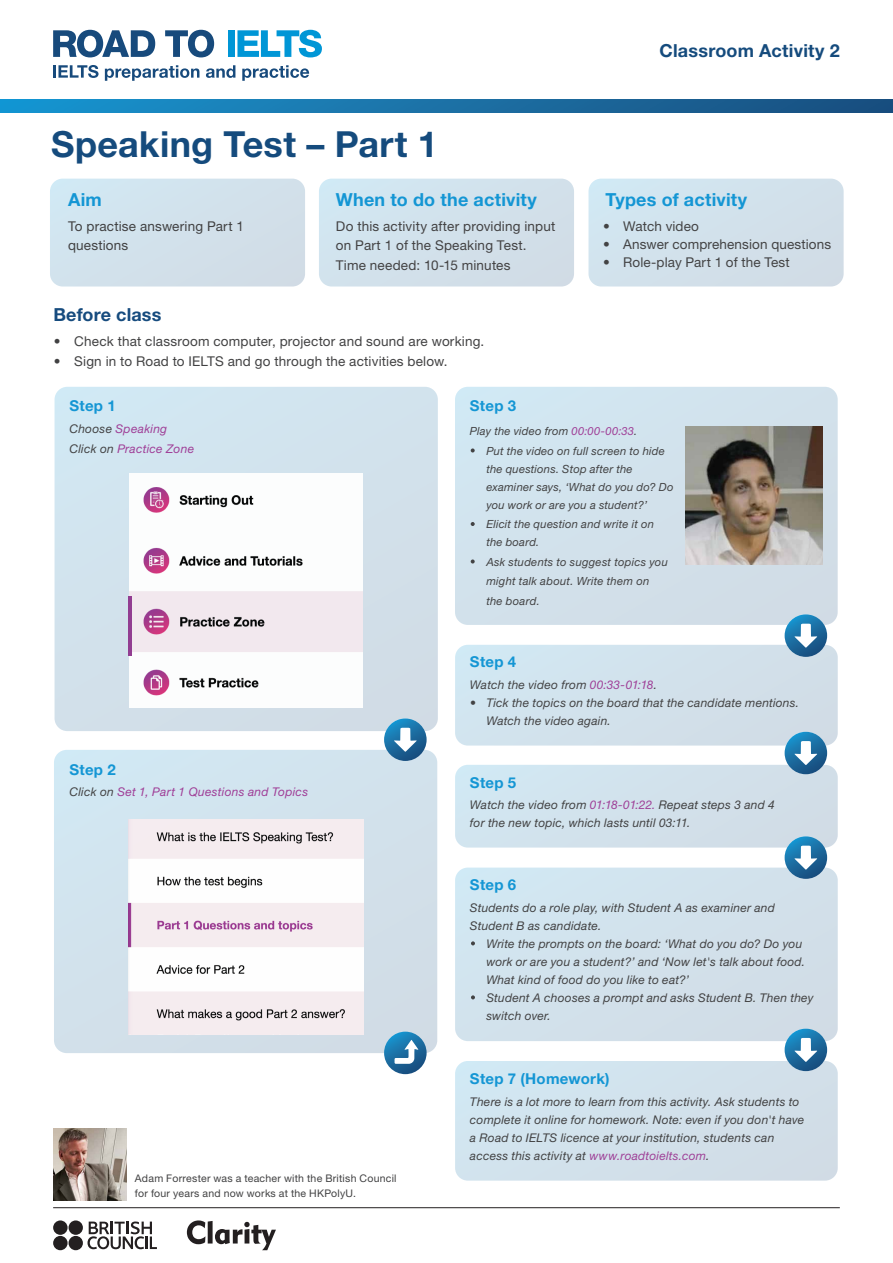
<style>
.page{position:relative;width:893px;height:1263px;background:#fff}
.page>*{position:absolute;margin:0;border:0;box-sizing:border-box;transform-origin:0 0}
.t1{font:700 36px "Helvetica Neue LT Std";letter-spacing:.01em;color:#154b7d}
.t2{font:700 18px "Helvetica Neue LT Std";letter-spacing:.01em;color:#1496d4}
.t3{font:700 18px "Helvetica Neue LT Std";letter-spacing:.01em;color:#154b7d}
.t4{font:700 18px "Helvetica Neue LT Std";letter-spacing:.005em;color:#164b7e}
.t5{font:700 15px "Helvetica Neue LT Std";letter-spacing:.02em;color:#1496d4}
.t6{font:13.5px "Helvetica Neue LT Std";letter-spacing:.015em;color:#424243}
.t7{font:13.5px/19.5px "Helvetica Neue LT Std";letter-spacing:.015em;color:#434243}
.t8{font:13.5px "Helvetica Neue LT Std";letter-spacing:.01em;color:#434344}
.t9{font:13.5px/19.5px "Helvetica Neue LT Std";letter-spacing:.015em;color:#414142}
.t10{font:italic 12px/18px "Helvetica Neue LT Std";letter-spacing:.015em;color:#424243}
.t11{font:italic 12px/19.5px "Helvetica Neue LT Std";letter-spacing:.02em;color:#434344}
.t12{font:italic 12px "Helvetica Neue LT Std";letter-spacing:.02em;color:#9f3e97}
.t13{font:italic 11.25px/18px "Helvetica Neue LT Std";letter-spacing:.02em;color:#424243}
.t14{font:10.5px/15px "Helvetica Neue LT Std";letter-spacing:.02em;color:#414142}
.s1{color:#9f3f97}
.s2{color:#9f3e97}
.s3{color:#434344}
.s4{color:#9f4198}
.s5{font-style:normal}
.s6{color:#9f4298}
</style>
<div class="page">
<svg style="left:0;top:100px;width:893px;height:13px;background:#1971a6"></svg>
<hr style="left:53px;top:1207px;width:787px;height:1px;background:#231f20">
<svg style="left:53px;top:65px;width:46px;height:13px"></svg>
<svg style="left:105px;top:65px;width:94px;height:16px"></svg>
<svg style="left:206px;top:65px;width:29px;height:13px"></svg>
<svg style="left:242px;top:65px;width:67px;height:16px"></svg>
<svg style="left:53px;top:30px;width:102px;height:27px"></svg>
<svg style="left:165px;top:30px;width:49px;height:27px"></svg>
<div style="left:228px;top:30px;width:7px;height:27px;background:#0096d6"></div>
<svg style="left:237px;top:30px;width:85px;height:27px"></svg>
<svg style="left:187px;top:1220px;width:89px;height:30px"></svg>
<svg style="left:88px;top:1221px;width:69px;height:28px"></svg>
<div style="left:53px;top:1220px;width:15px;height:15px;background:#231f20;border-radius:50%"></div>
<div style="left:69px;top:1220px;width:14px;height:15px;background:#231f20;border-radius:50%"></div>
<div style="left:53px;top:1236px;width:15px;height:14px;background:#231f20;border-radius:50%"></div>
<div style="left:69px;top:1236px;width:14px;height:14px;background:#231f20;border-radius:50%"></div>
<div style="left:455px;top:1061px;width:383px;height:120px;background:#d2e1eb;border-radius:13px"></div>
<div style="left:50px;top:179px;width:255px;height:107px;background:#d2e1eb;border-radius:13px"></div>
<div style="left:319px;top:179px;width:255px;height:107px;background:#d2e1eb;border-radius:13px"></div>
<div style="left:588px;top:179px;width:256px;height:107px;background:#d2e1eb;border-radius:13px"></div>
<div style="left:455px;top:645px;width:383px;height:101px;background:#d2e1eb;border-radius:13px"></div>
<div style="left:55px;top:387px;width:383px;height:344px;background:#d2e2ed;border-radius:13px"></div>
<div style="left:455px;top:867px;width:383px;height:174px;background:#d2e1eb;border-radius:13px"></div>
<div style="left:455px;top:765px;width:383px;height:83px;background:#d2e1eb;border-radius:13px"></div>
<svg style="left:785px;top:732px;width:42px;height:42px"></svg>
<img style="left:129px;top:474px;width:234px;height:234px">
<div style="left:54px;top:750px;width:383px;height:303px;background:#d2e2ed;border-radius:13px"></div>
<svg style="left:384px;top:1032px;width:43px;height:42px"></svg>
<svg style="left:395px;top:1040px;width:23px;height:24px"></svg>
<div style="left:455px;top:387px;width:383px;height:238px;background:#d2e2ec;border-radius:13px"></div>
<svg style="left:785px;top:614px;width:42px;height:43px"></svg>
<img style="left:54px;top:1128px;width:72px;height:72px">
<hr style="left:129px;top:596px;width:3px;height:60px;background:#923d91">
<img style="left:129px;top:819px;width:234px;height:215px">
<img style="left:685px;top:427px;width:137px;height:137px">
<svg style="left:785px;top:836px;width:42px;height:43px"></svg>
<svg style="left:384px;top:718px;width:43px;height:43px"></svg>
<svg style="left:785px;top:1029px;width:42px;height:42px"></svg>
<svg style="left:471px;top:448px;width:4px;height:4px"></svg>
<svg style="left:471px;top:522px;width:4px;height:4px"></svg>
<svg style="left:471px;top:559px;width:4px;height:4px"></svg>
<svg style="left:471px;top:941px;width:4px;height:4px"></svg>
<svg style="left:471px;top:995px;width:4px;height:4px"></svg>
<h1 class="t1" style="left:51px;top:122px;width:388px">Speaking Test – Part 1</h1>
<h2 class="t3" style="left:660px;top:39px;width:182px">Classroom Activity 2</h2>
<h2 class="t2" style="left:68px;top:189px;width:35px">Aim</h2>
<h2 class="t2" style="left:336px;top:189px;width:203px">When to do the activity</h2>
<h2 class="t2" style="left:606px;top:189px;width:143px">Types of activity</h2>
<p class="t9" style="left:68px;top:216px;width:177px">To practise answering Part 1 questions</p>
<p class="t7" style="left:336px;top:216px;width:221px">Do this activity after providing input on Part 1 of the Speaking Test.<br>Time needed: 10-15 minutes</p>
<h2 class="t4" style="left:53px;top:304px;width:109px">Before class</h2>
<p class="t6" style="left:54px;top:333px;width:432px">• Check that classroom computer, projector and sound are working.</p>
<p class="t6" style="left:54px;top:353px;width:395px">• Sign in to Road to IELTS and go through the activities below.</p>
<p class="t5" style="left:69px;top:397px;width:48px">Step 1</p>
<p class="t5" style="left:470px;top:397px;width:48px">Step 3</p>
<p class="t8" style="left:603px;top:218px;width:97px">• Watch video</p>
<p class="t8" style="left:603px;top:236px;width:230px">• Answer comprehension questions</p>
<p class="t8" style="left:603px;top:254px;width:188px">• Role-play Part 1 of the Test</p>
<p class="t11" style="left:69px;top:419px;width:126px">Choose <span class="s1">Speaking<br></span>Click on <span class="s2">Practice Zone</span></p>
<p class="t5" style="left:69px;top:760px;width:48px">Step 2</p>
<p class="t12" style="left:69px;top:785px;width:240px"><span class="s3">Click on</span> Set 1, Part 1 Questions and Topics</p>
<p class="t14" style="left:135px;top:1171px;width:263px">Adam Forrester was a teacher with the British Council for four years and now works at the HKPolyU.</p>
<p class="t13" style="left:470px;top:422px;width:169px">Play the video from <span class="s1">00:00-00:33</span><span class="s3">.</span></p>
<p class="t13" style="left:486px;top:441px;width:189px">Put the video on full screen to hide the questions. Stop after the examiner says, ‘What do you do? Do you work or are you a student?’</p>
<p class="t13" style="left:486px;top:515px;width:169px">Elicit the question and write it on the board.</p>
<p class="t13" style="left:486px;top:552px;width:183px;line-height:19.5px">Ask students to suggest topics you might talk about. Write them on the board.</p>
<p class="t5" style="left:470px;top:653px;width:48px">Step 4</p>
<p class="t11" style="left:470px;top:675px;width:189px">Watch the video from <span class="s4">00:33-01:18</span>.</p>
<p class="t11" style="left:486px;top:694px;width:314px;line-height:18px;text-indent:-16px"><span class="s5">•</span> Tick the topics on the board that the candidate mentions.<br>Watch the video again.</p>
<p class="t5" style="left:470px;top:773px;width:48px">Step 5</p>
<p class="t10" style="left:470px;top:796px;width:306px">Watch the video from <span class="s4">01:18-01:22.</span> Repeat steps 3 and 4 for the new topic, which lasts until 03:11.</p>
<p class="t5" style="left:470px;top:875px;width:48px">Step 6</p>
<p class="t10" style="left:470px;top:898px;width:306px">Students do a role play, with Student A as examiner and<br>Student B as candidate.</p>
<p class="t10" style="left:486px;top:934px;width:329px">Write the prompts on the board: ‘What do you do? Do you work or are you a student?’ and ‘Now let's talk about food.<br>What kind of food do you like to eat?’<br>Student A chooses a prompt and asks Student B. Then they switch over.</p>
<p class="t5" style="left:470px;top:1069px;width:141px">Step 7 (Homework)</p>
<p class="t10" style="left:470px;top:1092px;width:336px">There is a lot more to learn from this activity. Ask students to complete it online for homework. Note: even if you don't have a Road to IELTS licence at your institution, students can access this activity at <span class="s6">www.roadtoielts.com</span>.</p>
</div>
